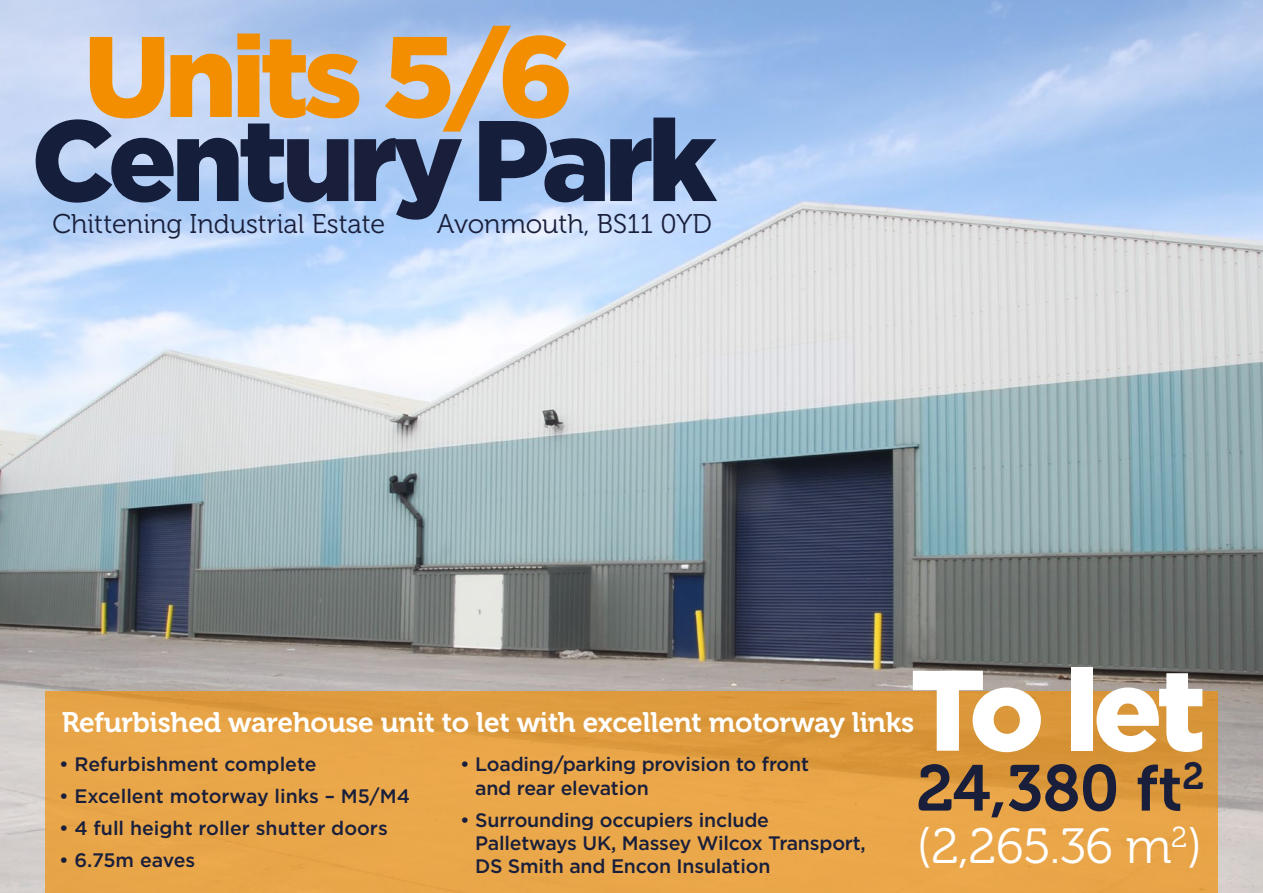
<style>
.page{position:relative;width:1263px;height:893px;background:#fff}
.page>*{position:absolute;margin:0;border:0;box-sizing:border-box;transform-origin:0 0}
.t1{font:900 114.3px/84px "Gotham";letter-spacing:-.05em;color:#f28e00}
.t2{font:900 114.3px "Gotham";color:#fff}
.t3{font:64.5px "Museo 700";letter-spacing:-.005em;color:#191f3b}
.t4{font:49.35px "Museo 300";color:#fff}
.t5{font:28.2px "Museo 700";letter-spacing:-.01em;color:#fff}
.t6{font:27px "Museo 300";color:#191f3b}
.t7{font:500 19.5px/23.4px "Gotham";letter-spacing:-.01em;color:#191f3b}
.s1{color:#151e3b}
.s2{color:#191f3b}
</style>
<div class="page">
<img style="left:0;top:0;width:1263px;height:893px">
<div style="left:45px;top:691px;width:1172px;height:202px;background:linear-gradient(to bottom,#dd9a3d,#edaa4d)"></div>
<h1 class="t1" style="left:31px;top:33px;width:687px;text-indent:53px">Units 5/6<br><span class="s1">Cent</span><span class="s2">ury</span> <span class="s1">Park</span></h1>
<h3 class="t6" style="left:52px;top:209px;width:334px">Chittening Industrial Estate</h3>
<h3 class="t6" style="left:437px;top:209px;width:277px">Avonmouth, BS11 0YD</h3>
<h1 class="t2" style="left:910px;top:631px;width:297px">To let</h1>
<h2 class="t3" style="left:916px;top:752px;width:289px">24,380 ft<sup>2</sup></h2>
<h3 class="t5" style="left:62px;top:706px;width:854px">Refurbished warehouse unit to let with excellent motorway links</h3>
<p class="t7" style="left:59px;top:752px;width:259px">• Refurbishment complete</p>
<p class="t7" style="left:59px;top:784px;width:352px">• Excellent motorway links – M5/M4</p>
<p class="t7" style="left:59px;top:816px;width:330px">• 4 full height roller shutter doors</p>
<p class="t7" style="left:59px;top:848px;width:138px">• 6.75m eaves</p>
<p class="t7" style="left:475px;top:752px;width:335px;text-indent:-15px">• Loading/parking provision to front and rear elevation</p>
<p class="t7" style="left:475px;top:808px;width:392px;text-indent:-15px">• Surrounding occupiers include<br>Palletways UK, Massey Wilcox Transport,<br>DS Smith and Encon Insulation</p>
<h3 class="t4" style="left:916px;top:820px;width:287px">(2,265.36 m<sup>2</sup>)</h3>
</div>
